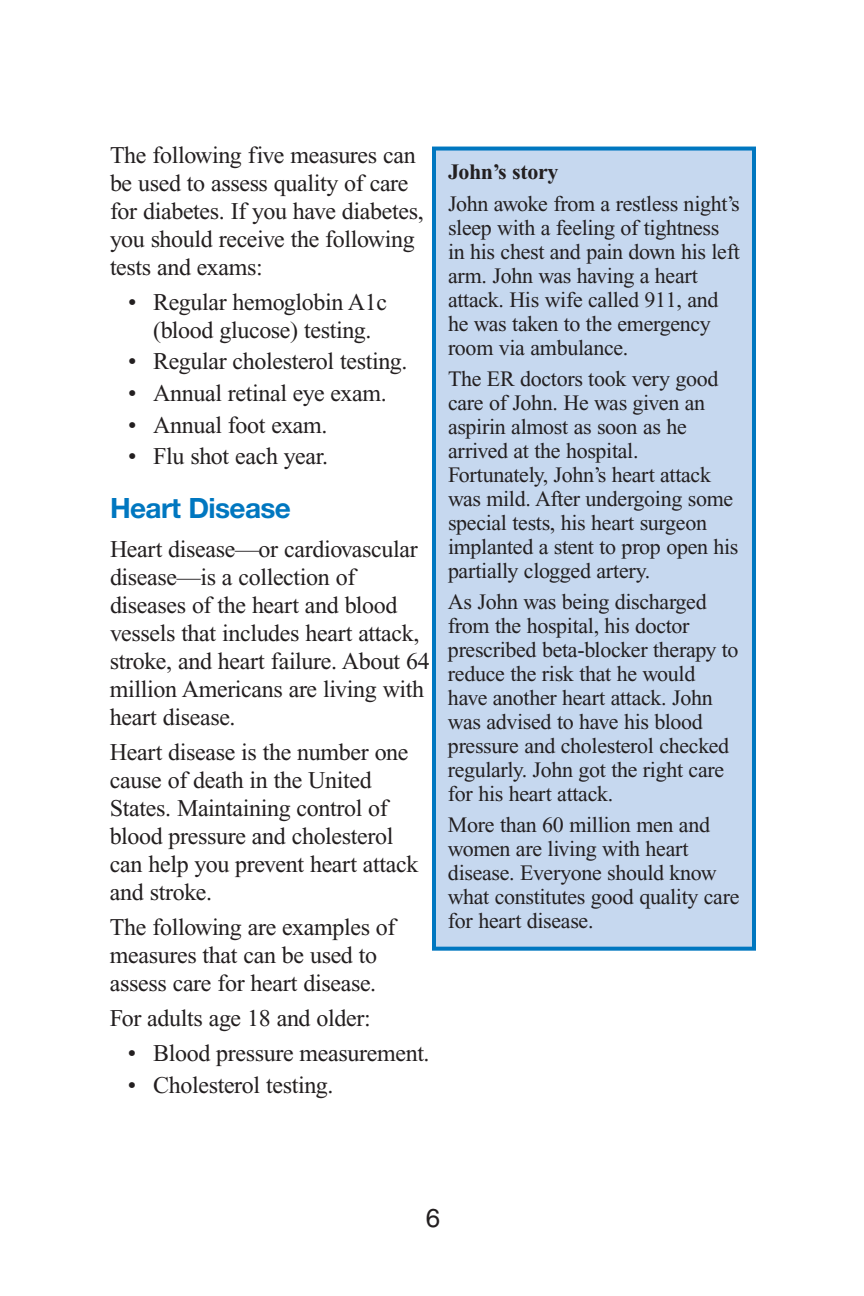
<style>
.page{position:relative;width:864px;height:1296px;background:#fff}
.page>*{position:absolute;margin:0;border:0;box-sizing:border-box;transform-origin:0 0}
.t1{font:700 28px "Helvetica Neue";letter-spacing:-.02em;color:#0077c0}
.t2{font:26px "Helvetica";color:#231f20}
.t3{font:24px/28px "Times New Roman";letter-spacing:-.015em;color:#231f20}
.t4{font:22px/24px "Times New Roman";letter-spacing:-.015em;color:#231f20}
.t5{font:700 22px "Times New Roman";letter-spacing:-.015em;color:#231f20}
</style>
<div class="page">
<div style="left:434px;top:149px;width:320px;height:800px;background:#c6d8ef"></div>
<div style="left:432px;top:147px;width:324px;height:804px;border:4px solid #0077c0"></div>
<p class="t3" style="left:110px;top:143px;width:315px">The following five measures can be used to assess quality of care for diabetes. If you have diabetes, you should receive the following tests and exams:</p>
<p class="t3" style="left:128px;top:290px;width:261px;text-align:center">• Regular hemoglobin A1c (blood glucose) testing.</p>
<p class="t3" style="left:128px;top:350px;width:281px">• Regular cholesterol testing.</p>
<p class="t3" style="left:128px;top:381px;width:260px">• Annual retinal eye exam.</p>
<p class="t3" style="left:128px;top:413px;width:201px">• Annual foot exam.</p>
<p class="t3" style="left:128px;top:444px;width:202px">• Flu shot each year.</p>
<p class="t1" style="left:110px;top:498px;width:182px">Heart Disease</p>
<p class="t3" style="left:110px;top:537px;width:321px">Heart disease—or cardiovascular disease—is a collection of diseases of the heart and blood vessels that includes heart attack, stroke, and heart failure. About 64 million Americans are living with heart disease.</p>
<p class="t3" style="left:110px;top:740px;width:310px">Heart disease is the number one cause of death in the United<br>States. Maintaining control of blood pressure and cholesterol can help you prevent heart attack and stroke.</p>
<p class="t3" style="left:110px;top:915px;width:287px">The following are examples of measures that can be used to assess care for heart disease.</p>
<p class="t3" style="left:110px;top:1006px;width:262px">For adults age 18 and older:</p>
<p class="t3" style="left:128px;top:1042px;width:303px">• Blood pressure measurement.</p>
<p class="t3" style="left:128px;top:1073px;width:207px">• Cholesterol testing.</p>
<p class="t5" style="left:448px;top:165px;width:112px">John’s story</p>
<p class="t4" style="left:448px;top:193px;width:293px">John awoke from a restless night’s sleep with a feeling of tightness in his chest and pain down his left arm. John was having a heart attack. His wife called 911, and he was taken to the emergency room via ambulance.</p>
<p class="t4" style="left:448px;top:368px;width:292px">The ER doctors took very good care of John. He was given an aspirin almost as soon as he arrived at the hospital.<br>Fortunately, John’s heart attack was mild. After undergoing some special tests, his heart surgeon implanted a stent to prop open his partially clogged artery.</p>
<p class="t4" style="left:448px;top:592px;width:292px">As John was being discharged from the hospital, his doctor prescribed beta-blocker therapy to reduce the risk that he would have another heart attack. John was advised to have his blood pressure and cholesterol checked regularly. John got the right care for his heart attack.</p>
<p class="t4" style="left:448px;top:815px;width:293px">More than 60 million men and women are living with heart disease. Everyone should know what constitutes good quality care for heart disease.</p>
<p class="t2" style="left:426px;top:1208px;width:16px">6</p>
</div>
